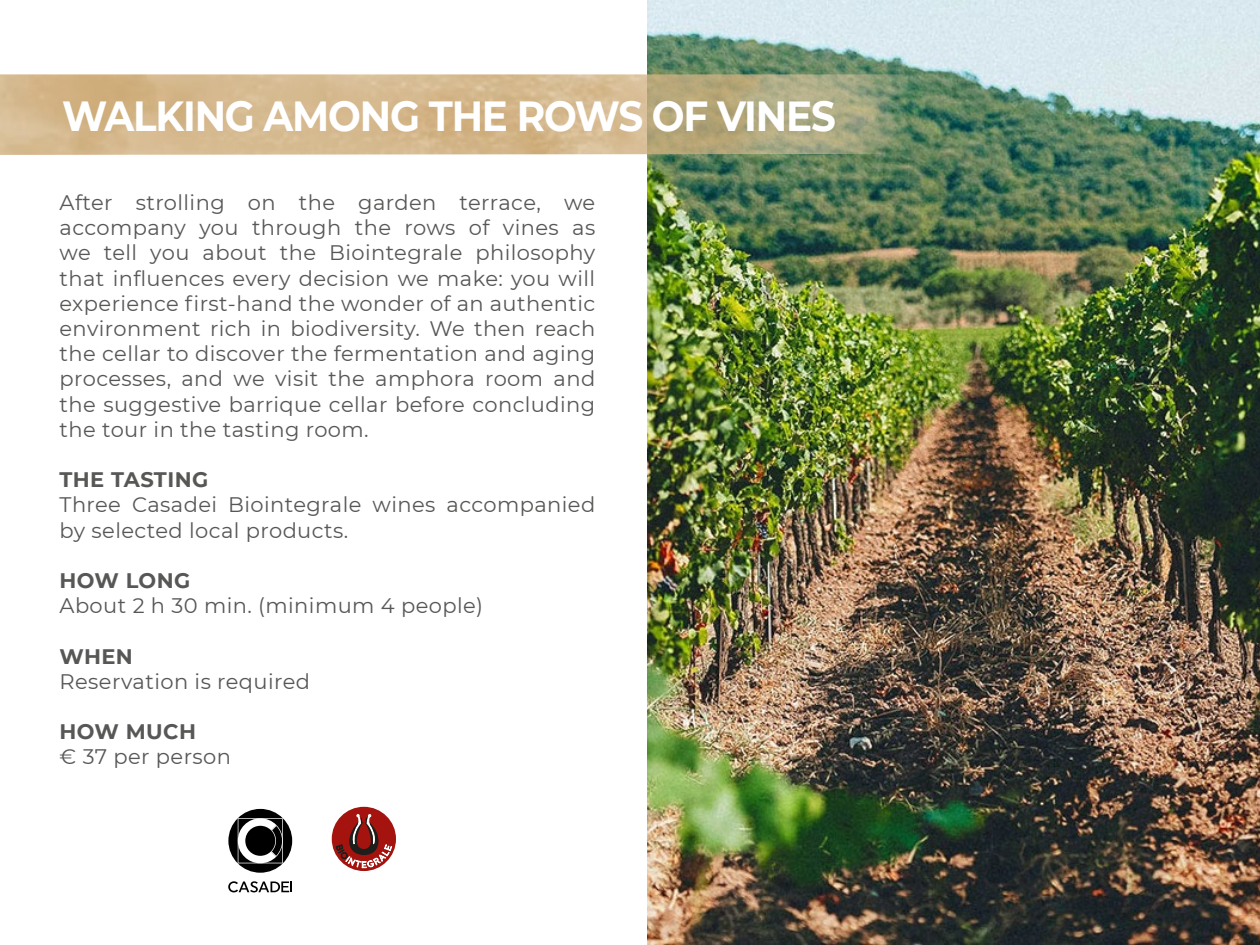
<style>
.page{position:relative;width:1260px;height:945px;background:#fff}
.page>*{position:absolute;margin:0;border:0;box-sizing:border-box;transform-origin:0 0}
.t1{font:700 42px "Montserrat";letter-spacing:-.03em;color:#fff;scale:.93 1}
.t2{font:21px/25.2px "Montserrat";letter-spacing:.02em;color:#575756;text-align:justify}
.t3{font:700 21px "Montserrat";letter-spacing:.02em;color:#575756}
</style>
<div class="page">
<img style="left:648px;top:0;width:612px;height:945px">
<img style="left:0;top:74px;width:908px;height:81px">
<div style="left:332px;top:807px;width:64px;height:64px;background:#a4130e;border-radius:50%"></div>
<svg style="left:335px;top:814px;width:57px;height:57px"></svg>
<svg style="left:228px;top:809px;width:64px;height:64px"></svg>
<svg style="left:238px;top:818px;width:45px;height:45px"></svg>
<svg style="left:228px;top:881px;width:64px;height:11px"></svg>
<h1 class="t1" style="left:62px;top:86px;width:834px">WALKING AMONG THE ROWS OF VINES</h1>
<p class="t2" style="left:60px;top:189px;width:537px">After strolling on the garden terrace, we accompany you through the rows of vines as we tell you about the Biointegrale philosophy that influences every decision we make: you will experience first-hand the wonder of an authentic environment rich in biodiversity. We then reach the cellar to discover the fermentation and aging processes, and we visit the amphora room and the suggestive barrique cellar before concluding the tour in the tasting room.</p>
<p class="t3" style="left:60px;top:465px;width:150px">THE TASTING</p>
<p class="t2" style="left:60px;top:492px;width:537px">Three Casadei Biointegrale wines accompanied by selected local products.</p>
<p class="t3" style="left:60px;top:565px;width:132px">HOW LONG</p>
<p class="t2" style="left:60px;top:592px;width:425px">About 2 h 30 min. (minimum 4 people)</p>
<p class="t3" style="left:60px;top:641px;width:75px">WHEN</p>
<p class="t2" style="left:60px;top:668px;width:252px">Reservation is required</p>
<p class="t3" style="left:60px;top:717px;width:138px">HOW MUCH</p>
<p class="t2" style="left:60px;top:744px;width:173px">€ 37 per person</p>
</div>
